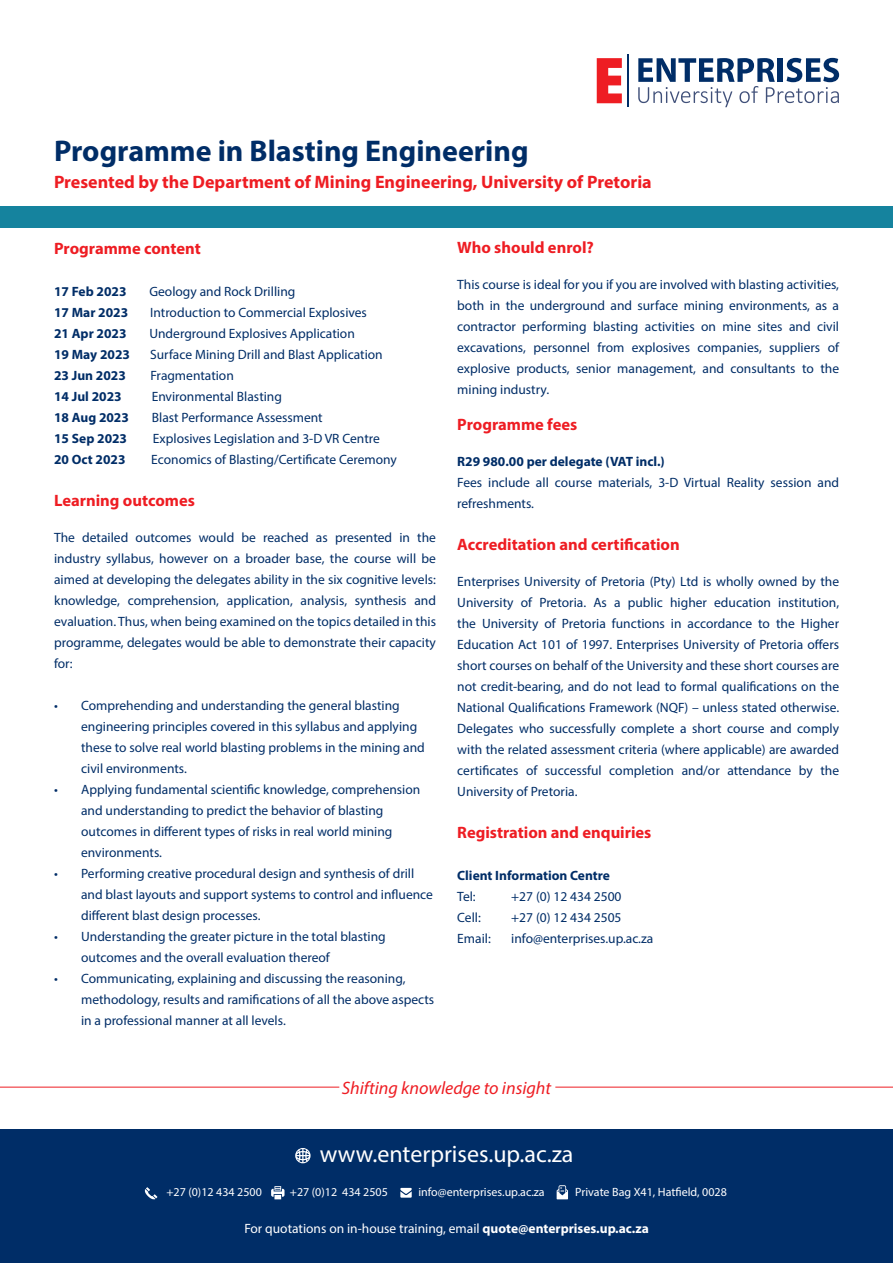
<style>
.page{position:relative;width:893px;height:1263px;background:#fff}
.page>*{position:absolute;margin:0;border:0;box-sizing:border-box;transform-origin:0 0}
.t1{font:700 30px "Myriad Pro";color:#002d67}
.t2{font:24px "Myriad Pro";color:#fff}
.t3{font:700 18px "Myriad Pro";color:#ee1d23}
.t4{font:italic 18px "Myriad Pro";color:#ee1d23}
.t5{font:700 16.5px "Myriad Pro";color:#ee1d23}
.t6{font:13.5px/21px "Myriad Pro";color:#002d67}
.t7{font:700 13.5px "Myriad Pro";color:#002d67}
.t8{font:13.5px "Myriad Pro";color:#fff}
.t9{font:12px "Myriad Pro";color:#fff}
.s1{font-weight:700}
</style>
<div class="page">
<div style="left:0;top:1129px;width:893px;height:134px;background:#002d67"></div>
<svg style="left:597px;top:58px;width:25px;height:45px"></svg>
<svg style="left:638px;top:58px;width:201px;height:49px"></svg>
<hr style="left:627px;top:54px;width:2px;height:53px;background:#002d67">
<svg style="left:295px;top:1148px;width:16px;height:15px"></svg>
<svg style="left:400px;top:1188px;width:12px;height:9px"></svg>
<svg style="left:145px;top:1187px;width:12px;height:12px"></svg>
<svg style="left:271px;top:1186px;width:13px;height:13px"></svg>
<svg style="left:557px;top:1185px;width:11px;height:14px"></svg>
<hr style="left:0;top:1087px;width:339px;height:1px;background:#ee1d23">
<hr style="left:555px;top:1087px;width:338px;height:1px;background:#ee1d23">
<div style="left:0;top:206px;width:893px;height:21px;background:#15839e"></div>
<p class="t1" style="left:54px;top:131px;width:476px">Programme in Blasting Engineering</p>
<p class="t3" style="left:54px;top:170px;width:599px">Presented by the Department of Mining Engineering, University of Pretoria</p>
<p class="t5" style="left:54px;top:237px;width:148px">Programme content</p>
<p class="t7" style="left:54px;top:282px;width:74px">17 Feb 2023</p>
<p class="t6" style="left:149px;top:280px;width:147px">Geology and Rock Drilling</p>
<p class="t7" style="left:54px;top:303px;width:76px">17 Mar 2023</p>
<p class="t6" style="left:150px;top:301px;width:218px">Introduction to Commercial Explosives</p>
<p class="t7" style="left:54px;top:324px;width:74px">21 Apr 2023</p>
<p class="t6" style="left:149px;top:322px;width:207px">Underground Explosives Application</p>
<p class="t7" style="left:54px;top:345px;width:77px">19 May 2023</p>
<p class="t6" style="left:150px;top:343px;width:234px">Surface Mining Drill and Blast Application</p>
<p class="t7" style="left:54px;top:366px;width:73px">23 Jun 2023</p>
<p class="t6" style="left:150px;top:364px;width:85px">Fragmentation</p>
<p class="t7" style="left:54px;top:387px;width:69px">14 Jul 2023</p>
<p class="t6" style="left:152px;top:385px;width:132px">Environmental Blasting</p>
<p class="t7" style="left:54px;top:408px;width:76px">18 Aug 2023</p>
<p class="t6" style="left:152px;top:406px;width:172px">Blast Performance Assessment</p>
<p class="t7" style="left:54px;top:429px;width:74px">15 Sep 2023</p>
<p class="t6" style="left:153px;top:427px;width:228px">Explosives Legislation and 3-D VR Centre</p>
<p class="t7" style="left:54px;top:450px;width:73px">20 Oct 2023</p>
<p class="t6" style="left:151px;top:448px;width:247px">Economics of Blasting/Certificate Ceremony</p>
<p class="t5" style="left:54px;top:489px;width:142px">Learning outcomes</p>
<p class="t6" style="left:54px;top:526px;width:383px;text-align:justify">The detailed outcomes would be reached as presented in the industry syllabus, however on a broader base, the course will be aimed at developing the delegates ability in the six cognitive levels: knowledge, comprehension, application, analysis, synthesis and evaluation. Thus, when being examined on the topics detailed in this programme, delegates would be able to demonstrate their capacity for:</p>
<p class="t6" style="left:81px;top:694px;width:345px;text-indent:-27px">• Comprehending and understanding the general blasting engineering principles covered in this syllabus and applying these to solve real world blasting problems in the mining and civil environments.</p>
<p class="t6" style="left:81px;top:778px;width:341px;text-indent:-27px">• Applying fundamental scientific knowledge, comprehension and understanding to predict the behavior of blasting outcomes in different types of risks in real world mining environments.</p>
<p class="t6" style="left:81px;top:862px;width:353px;text-indent:-27px">• Performing creative procedural design and synthesis of drill and blast layouts and support systems to control and influence different blast design processes.</p>
<p class="t6" style="left:81px;top:925px;width:306px;text-indent:-27px">• Understanding the greater picture in the total blasting outcomes and the overall evaluation thereof</p>
<p class="t6" style="left:81px;top:967px;width:355px;text-indent:-27px">• Communicating, explaining and discussing the reasoning, methodology, results and ramifications of all the above aspects in a professional manner at all levels.</p>
<p class="t5" style="left:457px;top:236px;width:138px">Who should enrol?</p>
<p class="t6" style="left:457px;top:273px;width:383px;text-align:justify">This course is ideal for you if you are involved with blasting activities, both in the underground and surface mining environments, as a contractor performing blasting activities on mine sites and civil excavations, personnel from explosives companies, suppliers of explosive products, senior management, and consultants to the mining industry.</p>
<p class="t5" style="left:457px;top:413px;width:122px">Programme fees</p>
<p class="t7" style="left:457px;top:452px;width:209px">R29 980.00 per delegate (VAT incl.)</p>
<p class="t6" style="left:457px;top:471px;width:383px">Fees include all course materials, 3-D Virtual Reality session and refreshments.</p>
<p class="t5" style="left:457px;top:533px;width:224px">Accreditation and certification</p>
<p class="t6" style="left:457px;top:570px;width:383px;text-align:justify">Enterprises University of Pretoria (Pty) Ltd is wholly owned by the University of Pretoria. As a public higher education institution, the University of Pretoria functions in accordance to the Higher Education Act 101 of 1997. Enterprises University of Pretoria offers short courses on behalf of the University and these short courses are not credit-bearing, and do not lead to formal qualifications on the National Qualifications Framework (NQF) – unless stated otherwise.<br>Delegates who successfully complete a short course and comply with the related assessment criteria (where applicable) are awarded certificates of successful completion and/or attendance by the University of Pretoria.</p>
<p class="t5" style="left:457px;top:821px;width:196px">Registration and enquiries</p>
<p class="t7" style="left:457px;top:866px;width:154px">Client Information Centre</p>
<p class="t6" style="left:457px;top:885px;width:20px">Tel:</p>
<p class="t6" style="left:511px;top:885px;width:112px">+27 (0) 12 434 2500</p>
<p class="t6" style="left:457px;top:906px;width:25px">Cell:</p>
<p class="t6" style="left:511px;top:906px;width:112px">+27 (0) 12 434 2505</p>
<p class="t6" style="left:457px;top:927px;width:35px">Email:</p>
<p class="t6" style="left:511px;top:927px;width:144px">info@enterprises.up.ac.za</p>
<p class="t4" style="left:342px;top:1076px;width:211px">Shifting knowledge to insight</p>
<p class="t2" style="left:320px;top:1139px;width:255px">www.enterprises.up.ac.za</p>
<p class="t9" style="left:166px;top:1185px;width:97px">+27 (0)12 434 2500</p>
<p class="t9" style="left:290px;top:1185px;width:100px">+27 (0)12 434 2505</p>
<p class="t9" style="left:418px;top:1185px;width:128px">info@enterprises.up.ac.za</p>
<p class="t9" style="left:575px;top:1185px;width:153px">Private Bag X41, Hatfield, 0028</p>
<p class="t8" style="left:244px;top:1220px;width:406px">For quotations on in-house training, email <span class="s1">quote@enterprises.up.ac.za</span></p>
</div>
